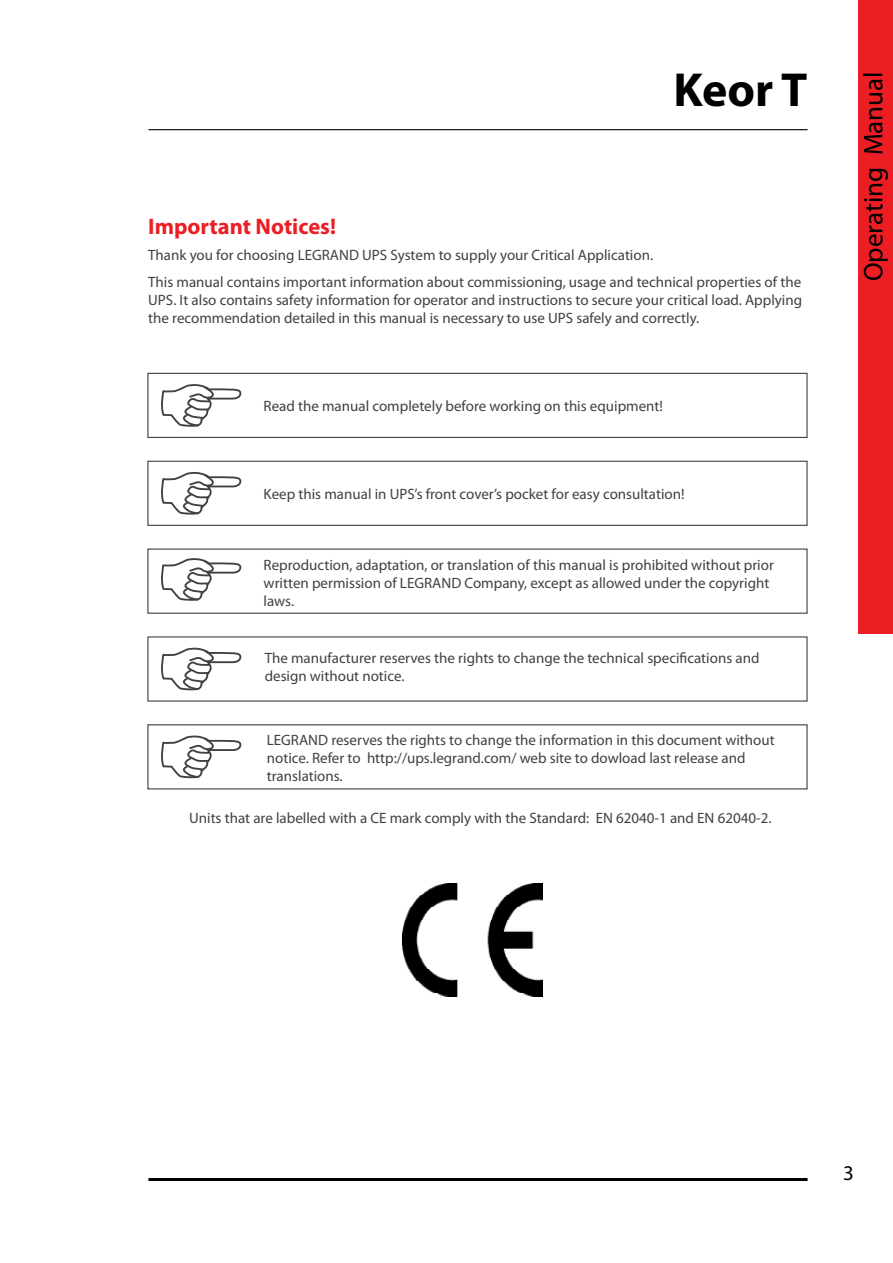
<style>
.page{position:relative;width:893px;height:1263px;background:#fff}
.page>*{position:absolute;margin:0;border:0;box-sizing:border-box;transform-origin:0 0}
.t1{font:700 48px "Myriad Pro";color:#000}
.t2{font:27px "Myriad Pro";color:#000}
.t3{font:700 22.5px "Myriad Pro";color:#ed1d24}
.t4{font:21px "Myriad Pro";color:#000}
.t5{font:15px/18px "Myriad Pro";color:#414042}
</style>
<div class="page">
<hr style="left:148px;top:1178px;width:660px;height:3px;background:#000">
<hr style="left:148px;top:129px;width:660px;height:1px;background:#000">
<div style="left:858px;top:0;width:35px;height:634px;background:#ed1d24"></div>
<div style="left:147px;top:373px;width:661px;height:65px;border:1px solid #414042"></div>
<svg style="left:160px;top:372px;width:82px;height:55px"></svg>
<svg style="left:160px;top:460px;width:82px;height:55px"></svg>
<svg style="left:161px;top:558px;width:81px;height:43px"></svg>
<svg style="left:161px;top:647px;width:81px;height:44px"></svg>
<svg style="left:161px;top:735px;width:81px;height:44px"></svg>
<div style="left:147px;top:461px;width:661px;height:65px;border:1px solid #414042"></div>
<div style="left:147px;top:548px;width:661px;height:66px;border:1px solid #414042"></div>
<div style="left:147px;top:724px;width:661px;height:65px;border:1px solid #414042"></div>
<img style="left:402px;top:883px;width:140px;height:113px">
<h1 class="t1" style="left:674px;top:58px;width:135px">Keor T</h1>
<h2 class="t2" style="left:857px;top:281px;width:212px;rotate:-90deg">Operating Manual</h2>
<h3 class="t3" style="left:148px;top:211px;width:189px">Important Notices!</h3>
<p class="t5" style="left:148px;top:242px;width:654px;line-height:26.5px">Thank you for choosing LEGRAND UPS System to supply your Critical Application.<br>This manual contains important information about commissioning, usage and technical properties of the</p>
<p class="t5" style="left:148px;top:290px;width:655px">UPS. It also contains safety information for operator and instructions to secure your critical load. Applying the recommendation detailed in this manual is necessary to use UPS safely and correctly.</p>
<p class="t5" style="left:264px;top:397px;width:401px">Read the manual completely before working on this equipment!</p>
<p class="t5" style="left:264px;top:485px;width:422px">Keep this manual in UPS’s front cover’s pocket for easy consultation!</p>
<p class="t5" style="left:264px;top:556px;width:512px">Reproduction, adaptation, or translation of this manual is prohibited without prior written permission of LEGRAND Company, except as allowed under the copyright laws.</p>
<p class="t5" style="left:265px;top:649px;width:496px">The manufacturer reserves the rights to change the technical specifications and design without notice.</p>
<p class="t5" style="left:267px;top:730px;width:509px">LEGRAND reserves the rights to change the information in this document without notice. Refer to http://ups.legrand.com/ web site to dowload last release and translations.</p>
<p class="t5" style="left:189px;top:809px;width:584px">Units that are labelled with a CE mark comply with the Standard: EN 62040-1 and EN 62040-2.</p>
<h3 class="t4" style="left:843px;top:1160px;width:12px">3</h3>
</div>
